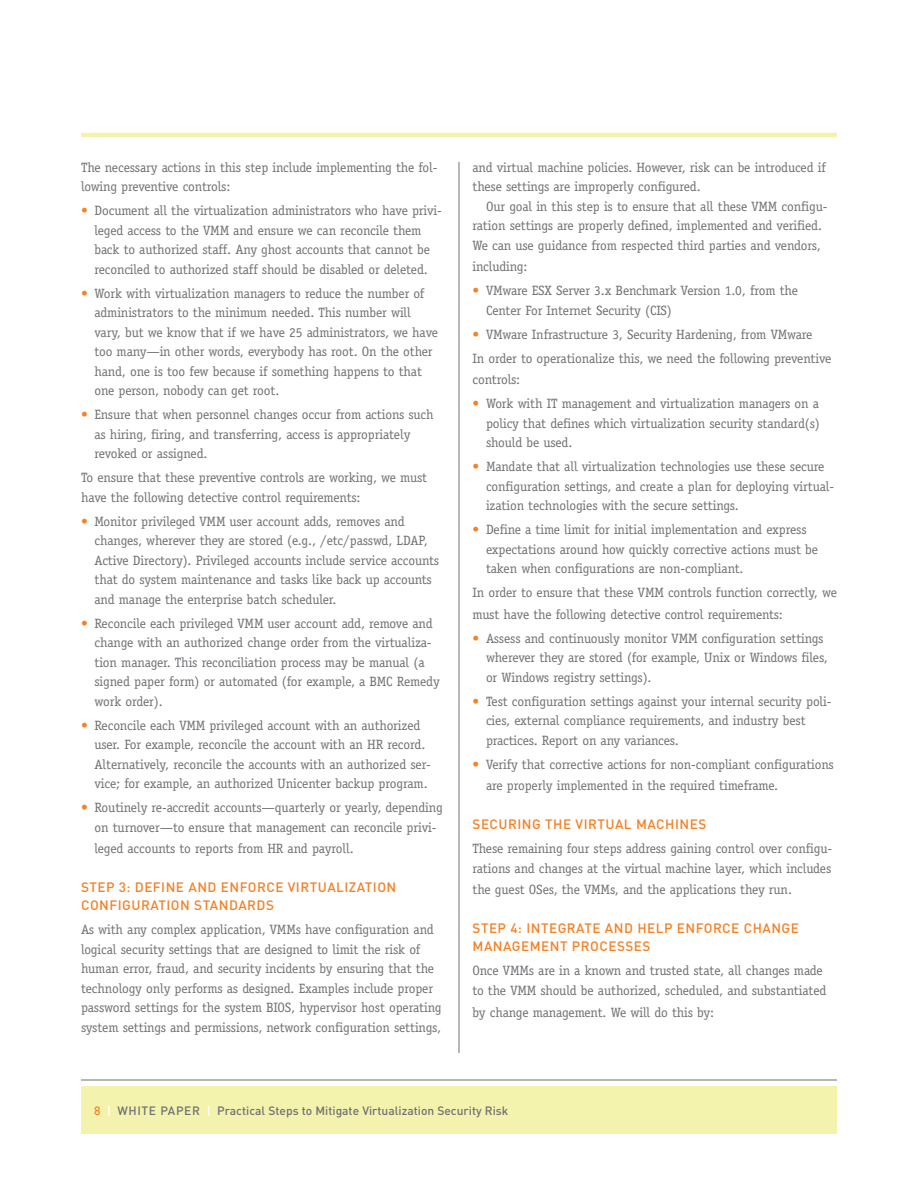
<style>
.page{position:relative;width:918px;height:1188px;background:#fff}
.page>*{position:absolute;margin:0;border:0;box-sizing:border-box;transform-origin:0 0}
.t1{font:13.5px/19.5px "Officina Serif Std";letter-spacing:-.01em;color:#717074}
.t2{font:500 13.5px/18px "DIN Pro";letter-spacing:.035em;color:#f58025}
.t3{font:500 12px "DIN Pro";color:#717074}
.s1{color:#f58025}
.s2{color:#fff}
</style>
<div class="page">
<div style="left:81px;top:1087px;width:756px;height:47px;background:#f4f3ae"></div>
<hr style="left:81px;top:133px;width:756px;height:4px;background:#f4f3ae">
<hr style="left:81px;top:1080px;width:756px;height:1px;background:#717074">
<hr style="left:459px;top:162px;width:1px;height:891px;background:#717074">
<p class="t1" style="left:81px;top:157px;width:358px">The necessary actions in this step include implementing the fol&shy;lowing preventive controls:</p>
<p class="t1" style="left:81px;top:201px;width:362px;text-align:center"><span class="s1">•</span> Document all the virtualization administrators who have privi&shy;leged access to the VMM and ensure we can reconcile them<br>back to authorized staff. Any ghost accounts that cannot be reconciled to authorized staff should be disabled or deleted.</p>
<p class="t1" style="left:94px;top:283px;width:345px;text-indent:-14px"><span class="s1">•</span> Work with virtualization managers to reduce the number of administrators to the minimum needed. This number will vary, but we know that if we have 25 administrators, we have too many—in other words, everybody has root. On the other hand, one is too few because if something happens to that one person, nobody can get root.</p>
<p class="t1" style="left:94px;top:405px;width:341px;text-indent:-14px"><span class="s1">•</span> Ensure that when personnel changes occur from actions such as hiring, firing, and transferring, access is appropriately revoked or assigned.</p>
<p class="t1" style="left:81px;top:468px;width:348px">To ensure that these preventive controls are working, we must have the following detective control requirements:</p>
<p class="t1" style="left:94px;top:511px;width:346px;text-indent:-14px"><span class="s1">•</span> Monitor privileged VMM user account adds, removes and changes, wherever they are stored (e.g., /etc/passwd, LDAP, Active Directory). Privileged accounts include service accounts that do system maintenance and tasks like back up accounts and manage the enterprise batch scheduler.</p>
<p class="t1" style="left:94px;top:613px;width:347px;text-indent:-14px"><span class="s1">•</span> Reconcile each privileged VMM user account add, remove and change with an authorized change order from the virtualiza&shy;tion manager. This reconciliation process may be manual (a signed paper form) or automated (for example, a BMC Remedy work order).</p>
<p class="t1" style="left:94px;top:715px;width:338px;text-indent:-14px"><span class="s1">•</span> Reconcile each VMM privileged account with an authorized user. For example, reconcile the account with an HR record.<br>Alternatively, reconcile the accounts with an authorized ser&shy;vice; for example, an authorized Unicenter backup program.</p>
<p class="t1" style="left:81px;top:798px;width:363px;text-align:center"><span class="s1">•</span> Routinely re-accredit accounts—quarterly or yearly, depending on turnover—to ensure that management can reconcile privi-</p>
<p class="t1" style="left:94px;top:839px;width:261px">leged accounts to reports from HR and payroll.</p>
<p class="t2" style="left:81px;top:878px;width:317px">STEP 3: DEFI NE AND ENFORCE VI RTUALIZATION<br>CONFIGU RATIO N STANDARDS</p>
<p class="t1" style="left:81px;top:920px;width:362px">As with any complex application, VMMs have configuration and logical security settings that are designed to limit the risk of human error, fraud, and security incidents by ensuring that the technology only performs as designed. Examples include proper password settings for the system BIOS, hypervisor host operating system settings and permissions, network configuration settings,</p>
<p class="t1" style="left:472px;top:157px;width:355px">and virtual machine policies. However, risk can be introduced if these settings are improperly configured.</p>
<p class="t1" style="left:472px;top:196px;width:357px;text-indent:14px">Our goal in this step is to ensure that all these VMM configu&shy;ration settings are properly defined, implemented and verified.<br>We can use guidance from respected third parties and vendors,</p>
<p class="t1" style="left:472px;top:257px;width:57px">including:</p>
<p class="t1" style="left:486px;top:281px;width:313px;text-indent:-14px"><span class="s1">•</span> VMware ESX Server 3.x Benchmark Version 1.0, from the<br>Center For Internet Security (CIS)</p>
<p class="t1" style="left:472px;top:322px;width:360px;line-height:24px"><span class="s1">•</span> VMware Infrastructure 3, Security Hardening, from VMware<br>In order to operationalize this, we need the following preventive</p>
<p class="t1" style="left:472px;top:370px;width:49px">controls:</p>
<p class="t1" style="left:486px;top:394px;width:335px;text-align:justify;text-indent:-14px"><span class="s1">•</span> Work with IT management and virtualization managers on a policy that defines which virtualization security standard(s) should be used.</p>
<p class="t1" style="left:486px;top:457px;width:350px;text-indent:-14px"><span class="s1">•</span> Mandate that all virtualization technologies use these secure configuration settings, and create a plan for deploying virtual&shy;ization technologies with the secure settings.</p>
<p class="t1" style="left:486px;top:520px;width:333px;text-indent:-14px"><span class="s1">•</span> Define a time limit for initial implementation and express expectations around how quickly corrective actions must be taken when configurations are non-compliant.</p>
<p class="t1" style="left:472px;top:582px;width:366px;line-height:21.6px">In order to ensure that these VMM controls function correctly, we must have the following detective control requirements:</p>
<p class="t1" style="left:486px;top:628px;width:343px;text-indent:-14px"><span class="s1">•</span> Assess and continuously monitor VMM configuration settings wherever they are stored (for example, Unix or Windows files, or Windows registry settings).</p>
<p class="t1" style="left:486px;top:691px;width:347px;text-indent:-14px"><span class="s1">•</span> Test configuration settings against your internal security poli&shy;cies, external compliance requirements, and industry best practices. Report on any variances.</p>
<p class="t1" style="left:486px;top:753px;width:349px;line-height:21.6px;text-indent:-14px"><span class="s1">•</span> Verify that corrective actions for non-compliant configurations are properly implemented in the required timeframe.</p>
<p class="t2" style="left:473px;top:815px;width:234px">SECU RI NG THE VI RTUAL MACHI NES</p>
<p class="t1" style="left:472px;top:839px;width:361px">These remaining four steps address gaining control over configu&shy;rations and changes at the virtual machine layer, which includes</p>
<p class="t1" style="left:472px;top:880px;width:321px">the guest OSes, the VMMs, and the applications they run.</p>
<p class="t2" style="left:473px;top:919px;width:328px">STEP 4: INTEGRATE AND H ELP ENFORCE CHANGE<br>MANAGEM ENT PROCESSES</p>
<p class="t1" style="left:472px;top:961px;width:355px">Once VMMs are in a known and trusted state, all changes made to the VMM should be authorized, scheduled, and substantiated</p>
<p class="t1" style="left:472px;top:1002px;width:243px">by change management. We will do this by:</p>
<p class="t3" style="left:94px;top:1102px;width:98px"><span class="s1">8</span> <span class="s2">|</span> WH ITE PAPER</p>
<p class="t3" style="left:207px;top:1102px;width:303px"><span class="s2">|</span> PRACTICAL STEPS TO MITIGATE VIRTUALIZATION SECURITY RISK</p>
</div>
